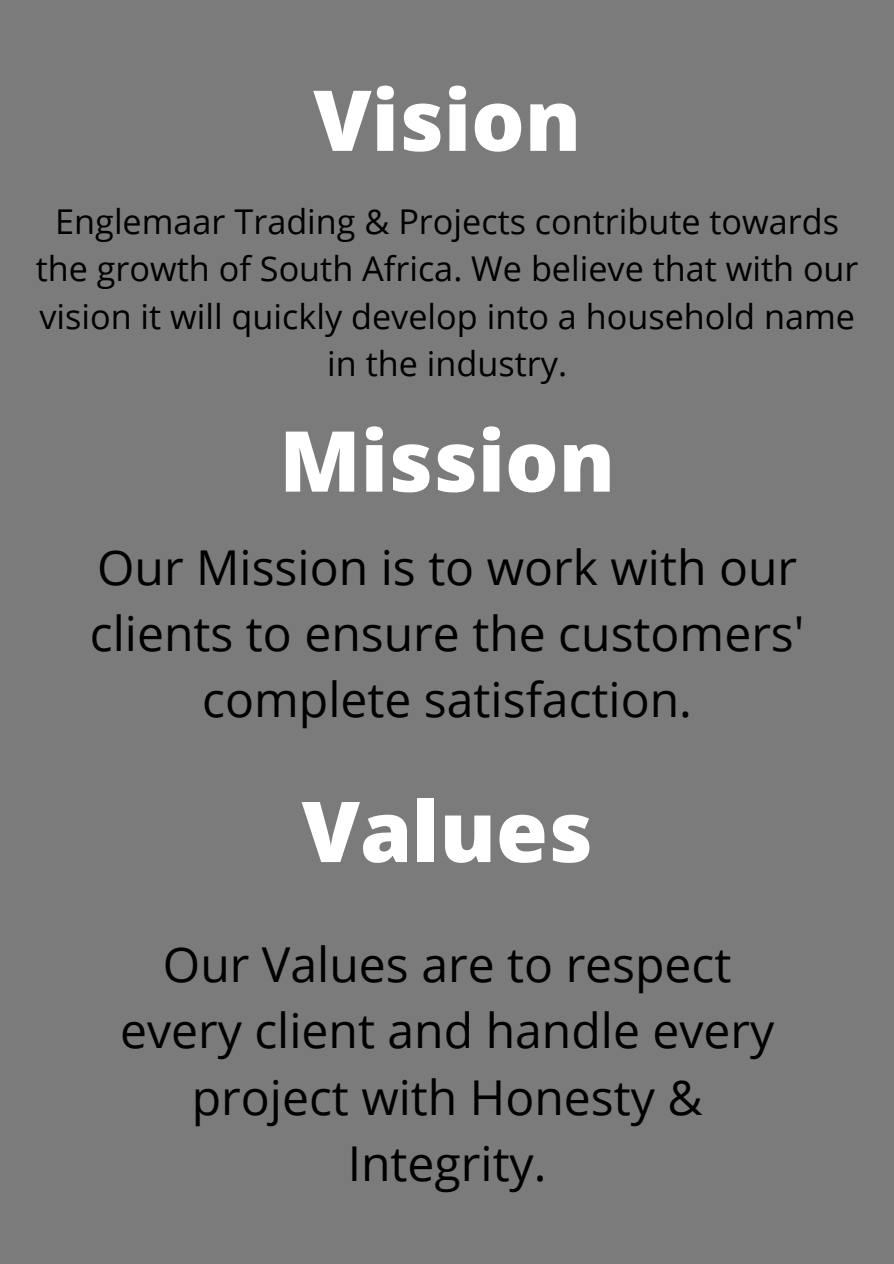
<style>
.page{position:relative;width:894px;height:1264px;background:#fff}
.page>*{position:absolute;margin:0;border:0;box-sizing:border-box;transform-origin:0 0}
.t1{font:800 84px "Open Sans";color:#fff}
.t2{font:48px/66.4px "Open Sans";color:#000;text-align:center}
.t3{font:34.2px/47.2px "Open Sans";color:#000;text-align:center}
</style>
<div class="page">
<div style="left:0;top:0;width:893px;height:1263px;background:#7b7b7b"></div>
<p class="t1" style="left:313px;top:61px;width:269px">Vision</p>
<p class="t3" style="left:36px;top:197px;width:824px">Englemaar Trading &amp; Projects contribute towards the growth of South Africa. We believe that with our vision it will quickly develop into a household name in the industry.</p>
<p class="t1" style="left:279px;top:402px;width:337px">Mission</p>
<p class="t2" style="left:90px;top:532px;width:716px">Our Mission is to work with our clients to ensure the customers' complete satisfaction.</p>
<p class="t1" style="left:301px;top:772px;width:292px">Values</p>
<p class="t2" style="left:120px;top:929px;width:655px">Our Values are to respect every client and handle every project with Honesty &amp;<br>Integrity.</p>
</div>
